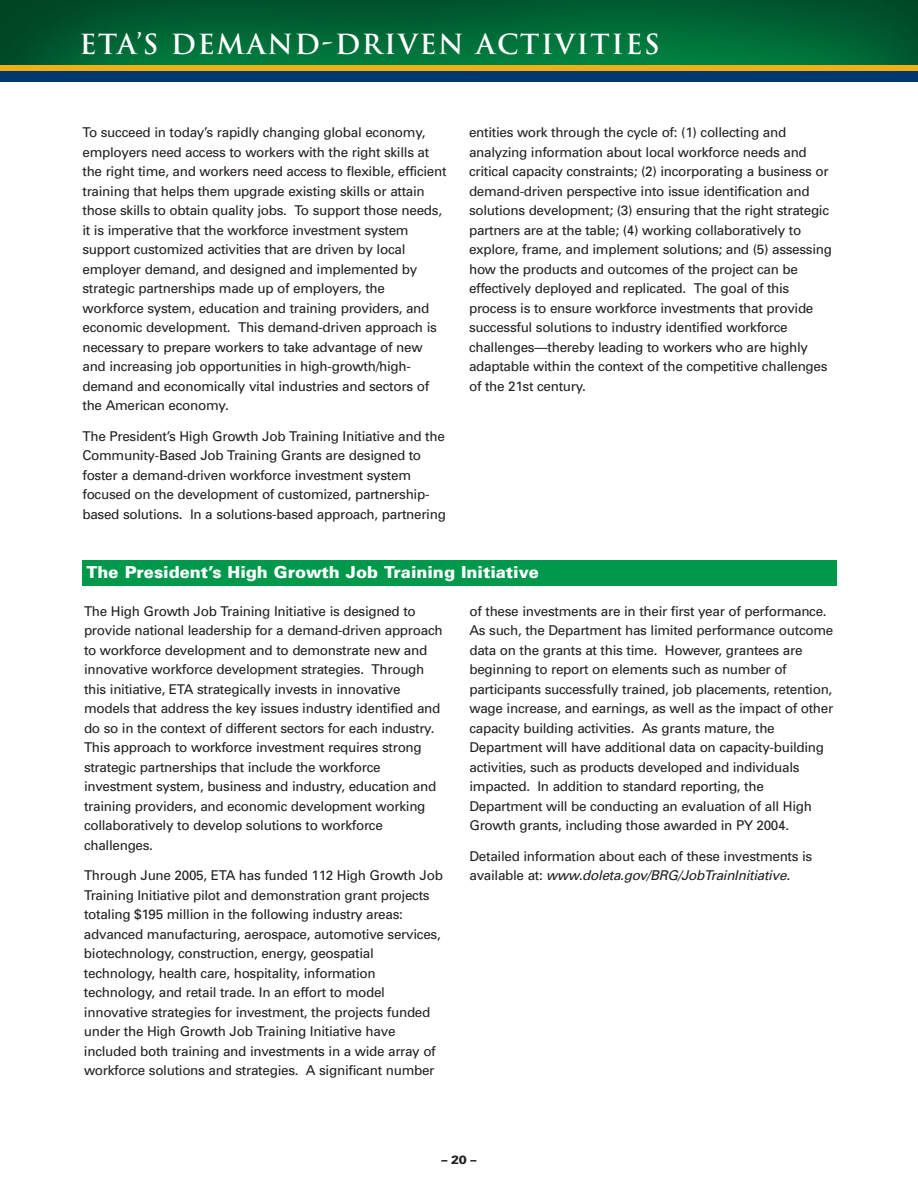
<style>
.page{position:relative;width:918px;height:1188px;background:#fff}
.page>*{position:absolute;margin:0;border:0;box-sizing:border-box;transform-origin:0 0}
.t1{font:700 27px "Trajan";letter-spacing:.065em;color:#fff}
.t2{font:900 16.5px "Univers";color:#fff}
.t3{font:13.5px/19.5px "Univers";letter-spacing:-.02em;color:#231f20}
.t4{font:900 12px "Univers";color:#231f20}
.s1{font-style:italic}
</style>
<div class="page">
<div style="left:83px;top:560px;width:754px;height:25px;background:#00984a"></div>
<img style="left:0;top:0;width:918px;height:65px">
<div style="left:0;top:69px;width:918px;height:13px;background:#00386f"></div>
<div style="left:0;top:65px;width:918px;height:5px;background:#f0af13"></div>
<h1 class="t1" style="left:79px;top:29px;width:582px">ETA’S DEMAND-DRIVEN ACTIVITIES</h1>
<p class="t3" style="left:82px;top:124px;width:366px">To succeed in today’s rapidly changing global economy, employers need access to workers with the right skills at the right time, and workers need access to flexible, efficient training that helps them upgrade existing skills or attain those skills to obtain quality jobs. To support those needs, it is imperative that the workforce investment system support customized activities that are driven by local employer demand, and designed and implemented by strategic partnerships made up of employers, the workforce system, education and training providers, and economic development. This demand-driven approach is necessary to prepare workers to take advantage of new and increasing job opportunities in high-growth/high&shy;demand and economically vital industries and sectors of the American economy.</p>
<p class="t3" style="left:82px;top:427px;width:365px">The President’s High Growth Job Training Initiative and the Community-Based Job Training Grants are designed to foster a demand-driven workforce investment system focused on the development of customized, partnership&shy;based solutions. In a solutions-based approach, partnering</p>
<p class="t3" style="left:469px;top:124px;width:365px">entities work through the cycle of: (1) collecting and analyzing information about local workforce needs and critical capacity constraints; (2) incorporating a business or demand-driven perspective into issue identification and solutions development; (3) ensuring that the right strategic partners are at the table; (4) working collaboratively to explore, frame, and implement solutions; and (5) assessing how the products and outcomes of the project can be effectively deployed and replicated. The goal of this process is to ensure workforce investments that provide successful solutions to industry identified workforce challenges—thereby leading to workers who are highly adaptable within the context of the competitive challenges of the 21st century.</p>
<p class="t2" style="left:87px;top:566px;width:454px">The President’s High Growth Job Training Initiative</p>
<p class="t3" style="left:84px;top:602px;width:360px">The High Growth Job Training Initiative is designed to provide national leadership for a demand-driven approach to workforce development and to demonstrate new and innovative workforce development strategies. Through this initiative, ETA strategically invests in innovative models that address the key issues industry identified and do so in the context of different sectors for each industry.<br>This approach to workforce investment requires strong strategic partnerships that include the workforce investment system, business and industry, education and training providers, and economic development working collaboratively to develop solutions to workforce challenges.</p>
<p class="t3" style="left:84px;top:867px;width:361px">Through June 2005, ETA has funded 112 High Growth Job Training Initiative pilot and demonstration grant projects totaling $195 million in the following industry areas: advanced manufacturing, aerospace, automotive services, biotechnology, construction, energy, geospatial technology, health care, hospitality, information technology, and retail trade. In an effort to model innovative strategies for investment, the projects funded under the High Growth Job Training Initiative have included both training and investments in a wide array of workforce solutions and strategies. A significant number</p>
<p class="t3" style="left:469px;top:602px;width:365px">of these investments are in their first year of performance.<br>As such, the Department has limited performance outcome data on the grants at this time. However, grantees are beginning to report on elements such as number of participants successfully trained, job placements, retention, wage increase, and earnings, as well as the impact of other capacity building activities. As grants mature, the Department will have additional data on capacity-building activities, such as products developed and individuals impacted. In addition to standard reporting, the Department will be conducting an evaluation of all High Growth grants, including those awarded in PY 2004.</p>
<p class="t3" style="left:469px;top:847px;width:344px">Detailed information about each of these investments is available at: <span class="s1">www.doleta.gov/BRG/JobTrainInitiative.</span></p>
<p class="t4" style="left:441px;top:1155px;width:37px">– 20 –</p>
</div>
